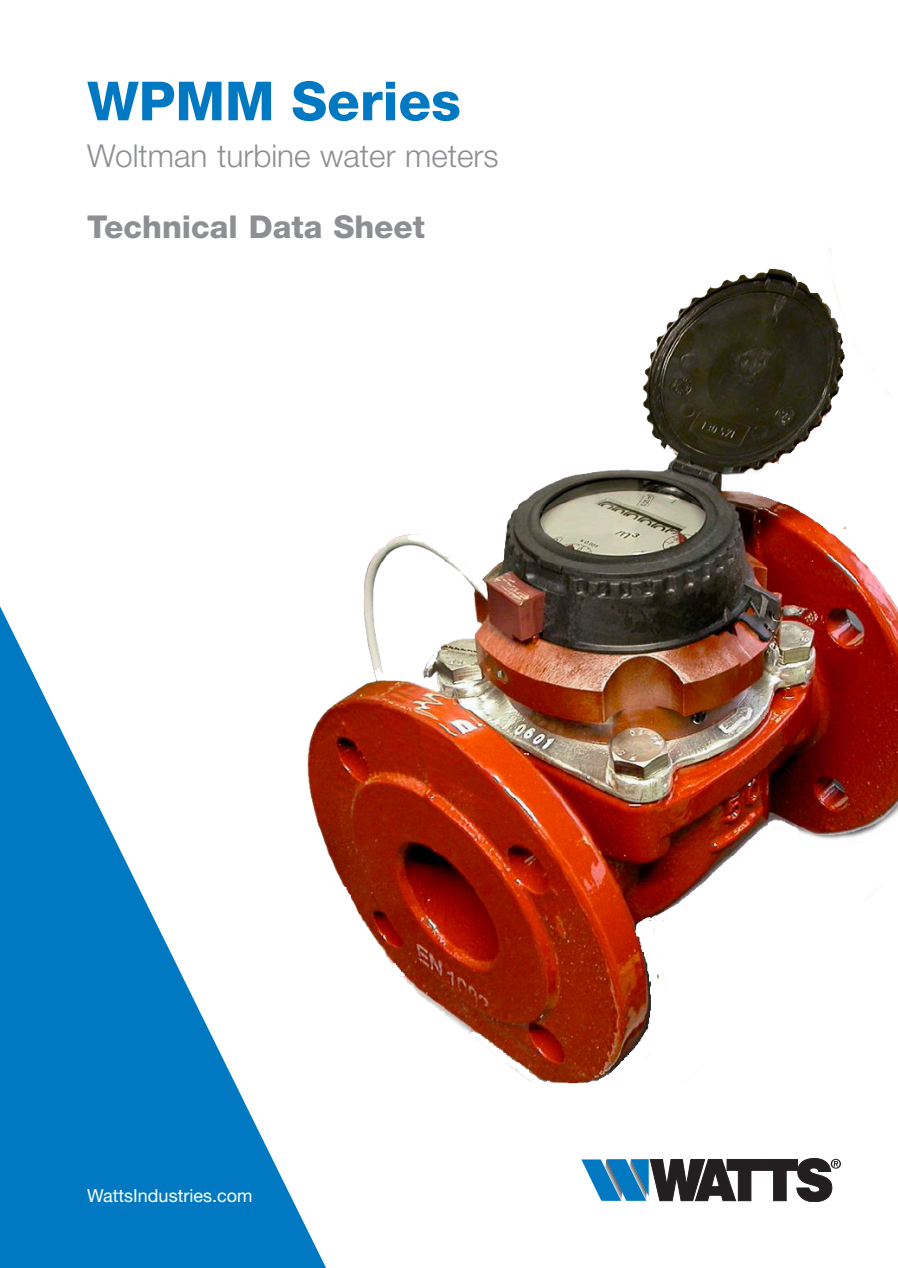
<style>
.page{position:relative;width:898px;height:1268px;background:#fff}
.page>*{position:absolute;margin:0;border:0;box-sizing:border-box;transform-origin:0 0}
.t1{font:800 54px "Helvetica Neue LT Std";color:#0079c2}
.t2{font:300 31.5px "Helvetica Neue LT Std";color:#8d8f92}
.t3{font:800 31.5px "Helvetica Neue LT Std";color:#8d8f92}
.t4{font:18px "Helvetica Neue LT Std";color:#fff}
</style>
<div class="page">
<svg style="left:581px;top:1158px;width:259px;height:43px"></svg>
<svg style="left:0;top:606px;width:326px;height:661px;fill:#0079c2"></svg>
<img style="left:234px;top:248px;width:663px;height:847px">
<h1 class="t1" style="left:87px;top:69px;width:375px">WPMM Series</h1>
<p class="t2" style="left:87px;top:136px;width:413px">Woltman turbine water meters</p>
<p class="t3" style="left:87px;top:208px;width:339px">Technical Data Sheet</p>
<p class="t4" style="left:87px;top:1184px;width:167px">WattsIndustries.com</p>
</div>
